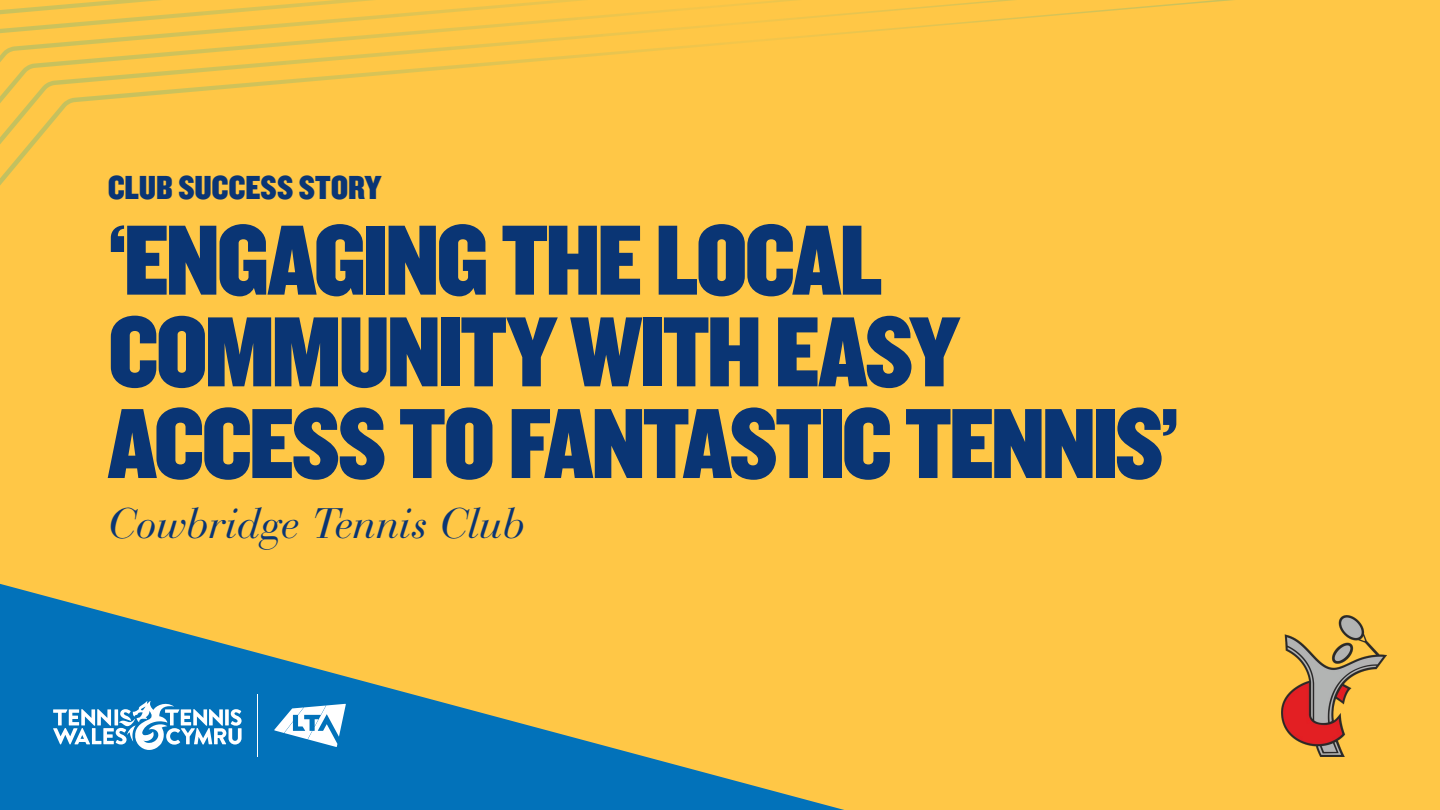
<style>
.page{position:relative;width:1440px;height:810px;background:#ffc746}
.page>*{position:absolute;margin:0;border:0;box-sizing:border-box;transform-origin:0 0}
.t1{font:103.5px/91.7px "Knockout 70 Full Welterwt";letter-spacing:-.035em;color:#0a3574}
.t2{font:italic 42.3px "Bauer Bodoni Std";letter-spacing:-.01em;color:#0a3574}
.t3{font:34.65px "Knockout 70 Full Welterwt";letter-spacing:-.005em;color:#0a3574}
</style>
<div class="page">
<svg style="left:0;top:0;width:1233px;height:185px"></svg>
<svg style="left:0;top:584px;width:844px;height:226px"></svg>
<hr style="left:258px;top:694px;width:1px;height:63px;background:#fff">
<svg style="left:274px;top:704px;width:72px;height:43px"></svg>
<svg style="left:53px;top:700px;width:189px;height:50px"></svg>
<img style="left:1281px;top:615px;width:106px;height:142px">
<p class="t3" style="left:108px;top:165px;width:276px">CLUB SUCCESS STORY</p>
<p class="t1" style="left:108px;top:211px;width:1073px">‘ENGAGING THE LOCAL<br>COMMUNITY WITH EASY<br>ACCESS TO FANTASTIC TENNIS’</p>
<p class="t2" style="left:108px;top:498px;width:419px">Cowbridge Tennis Club</p>
</div>
